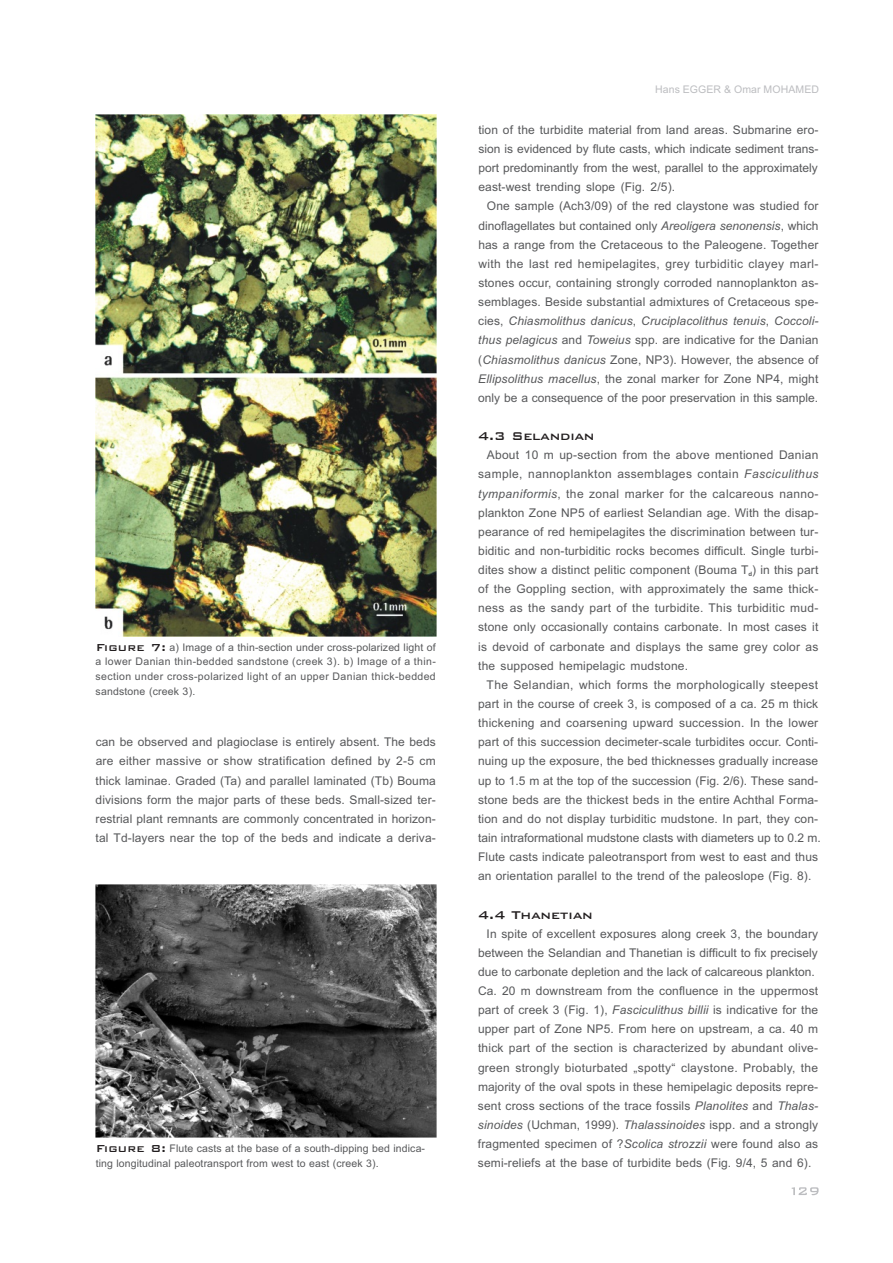
<style>
.page{position:relative;width:893px;height:1263px;background:#fff}
.page>*{position:absolute;margin:0;border:0;box-sizing:border-box;transform-origin:0 0}
.t1{font:500 15px "Bank Gothic BT";letter-spacing:-.015em;color:#231f20}
.t2{font:12px/19.2px "Arial";letter-spacing:.01em;color:#57585a;text-align:justify}
.t3{font:10.5px/14.9px "Arial";letter-spacing:.01em;color:#57585a;text-align:justify}
.t4{font:10.5px "Arial";letter-spacing:.01em;color:#bcbdc0}
.t5{font:700 6px "Arial";color:#57585a}
.s1{font-family:"Bank Gothic BT";font-weight:500;font-size:13.5px;color:#231f20}
.s2{font-style:italic}
</style>
<div class="page">
<img style="left:95px;top:114px;width:341px;height:522px">
<img style="left:95px;top:884px;width:341px;height:254px">
<svg style="left:792px;top:1187px;width:27px;height:8px"></svg>
<p class="t3" style="left:96px;top:640px;width:342px"><span class="s1">Figure 7:</span> a) Image of a thin-section under cross-polarized light of a lower Danian thin-bedded sandstone (creek 3). b) Image of a thin&shy;section under cross-polarized light of an upper Danian thick-bedded sandstone (creek 3).</p>
<p class="t2" style="left:96px;top:734px;width:342px">can be observed and plagioclase is entirely absent. The beds are either massive or show stratification defined by 2-5 cm thick laminae. Graded (Ta) and parallel laminated (Tb) Bouma divisions form the major parts of these beds. Small-sized ter&shy;restrial plant remnants are commonly concentrated in horizon&shy;tal Td-layers near the top of the beds and indicate a deriva-</p>
<p class="t3" style="left:96px;top:1142px;width:331px"><span class="s1">Figure 8:</span> Flute casts at the base of a south-dipping bed indica&shy;ting longitudinal paleotransport from west to east (creek 3).</p>
<p class="t4" style="left:655px;top:85px;width:166px">Hans EGGER &amp; Omar MOHAMED</p>
<p class="t2" style="left:478px;top:121px;width:342px">tion of the turbidite material from land areas. Submarine ero&shy;sion is evidenced by flute casts, which indicate sediment trans&shy;port predominantly from the west, parallel to the approximately east-west trending slope (Fig. 2/5).</p>
<p class="t2" style="left:478px;top:198px;width:342px;text-indent:9px">One sample (Ach3/09) of the red claystone was studied for dinoflagellates but contained only <span class="s2">Areoligera senonensis</span>, which has a range from the Cretaceous to the Paleogene. Together with the last red hemipelagites, grey turbiditic clayey marl&shy;stones occur, containing strongly corroded nannoplankton as&shy;semblages. Beside substantial admixtures of Cretaceous spe&shy;cies, <span class="s2">Chiasmolithus danicus</span>, <span class="s2">Cruciplacolithus tenuis</span>, <span class="s2">Coccoli&shy;thus pelagicus</span> and <span class="s2">Toweius</span> spp. are indicative for the Danian (<span class="s2">Chiasmolithus danicus</span> Zone, NP3). However, the absence of <span class="s2">Ellipsolithus macellus</span>, the zonal marker for Zone NP4, might only be a consequence of the poor preservation in this sample.</p>
<p class="t1" style="left:478px;top:429px;width:118px">4.3 Selandian</p>
<p class="t2" style="left:478px;top:447px;width:342px;text-indent:9px">About 10 m up-section from the above mentioned Danian sample, nannoplankton assemblages contain <span class="s2">Fasciculithus tympaniformis</span>, the zonal marker for the calcareous nanno&shy;plankton Zone NP5 of earliest Selandian age. With the disap&shy;pearance of red hemipelagites the discrimination between tur&shy;biditic and non-turbiditic rocks becomes difficult. Single turbi&shy;dites show a distinct pelitic component (Bouma T ) in this part</p>
<p class="t5" style="left:748px;top:572px;width:5px">d</p>
<p class="t2" style="left:478px;top:580px;width:342px">of the Goppling section, with approximately the same thick&shy;ness as the sandy part of the turbidite. This turbiditic mud&shy;stone only occasionally contains carbonate. In most cases it is devoid of carbonate and displays the same grey color as the supposed hemipelagic mudstone.</p>
<p class="t2" style="left:478px;top:676px;width:344px;text-align:left;text-indent:9px">The Selandian, which forms the morphologically steepest part in the course of creek 3, is composed of a ca. 25 m thick thickening and coarsening upward succession. In the lower part of this succession decimeter-scale turbidites occur. Conti&shy;nuing up the exposure, the bed thicknesses gradually increase up to 1.5 m at the top of the succession (Fig. 2/6). These sand&shy;stone beds are the thickest beds in the entire Achthal Forma&shy;tion and do not display turbiditic mudstone. In part, they con&shy;tain intraformational mudstone clasts with diameters up to 0.2 m.<br>Flute casts indicate paleotransport from west to east and thus an orientation parallel to the trend of the paleoslope (Fig. 8).</p>
<p class="t1" style="left:478px;top:907px;width:116px">4.4 Thanetian</p>
<p class="t2" style="left:478px;top:925px;width:342px;text-align:left;text-indent:9px">In spite of excellent exposures along creek 3, the boundary between the Selandian and Thanetian is difficult to fix precisely due to carbonate depletion and the lack of calcareous plankton.<br>Ca. 20 m downstream from the confluence in the uppermost part of creek 3 (Fig. 1), <span class="s2">Fasciculithus billii</span> is indicative for the upper part of Zone NP5. From here on upstream, a ca. 40 m thick part of the section is characterized by abundant olive&shy;green strongly bioturbated „spotty“ claystone. Probably, the majority of the oval spots in these hemipelagic deposits repre&shy;sent cross sections of the trace fossils <span class="s2">Planolites</span> and <span class="s2">Thalas&shy;sinoides</span> (Uchman, 1999). <span class="s2">Thalassinoides</span> ispp. and a strongly fragmented specimen of ?<span class="s2">Scolica strozzii</span> were found also as semi-reliefs at the base of turbidite beds (Fig. 9/4, 5 and 6).</p>
</div>
